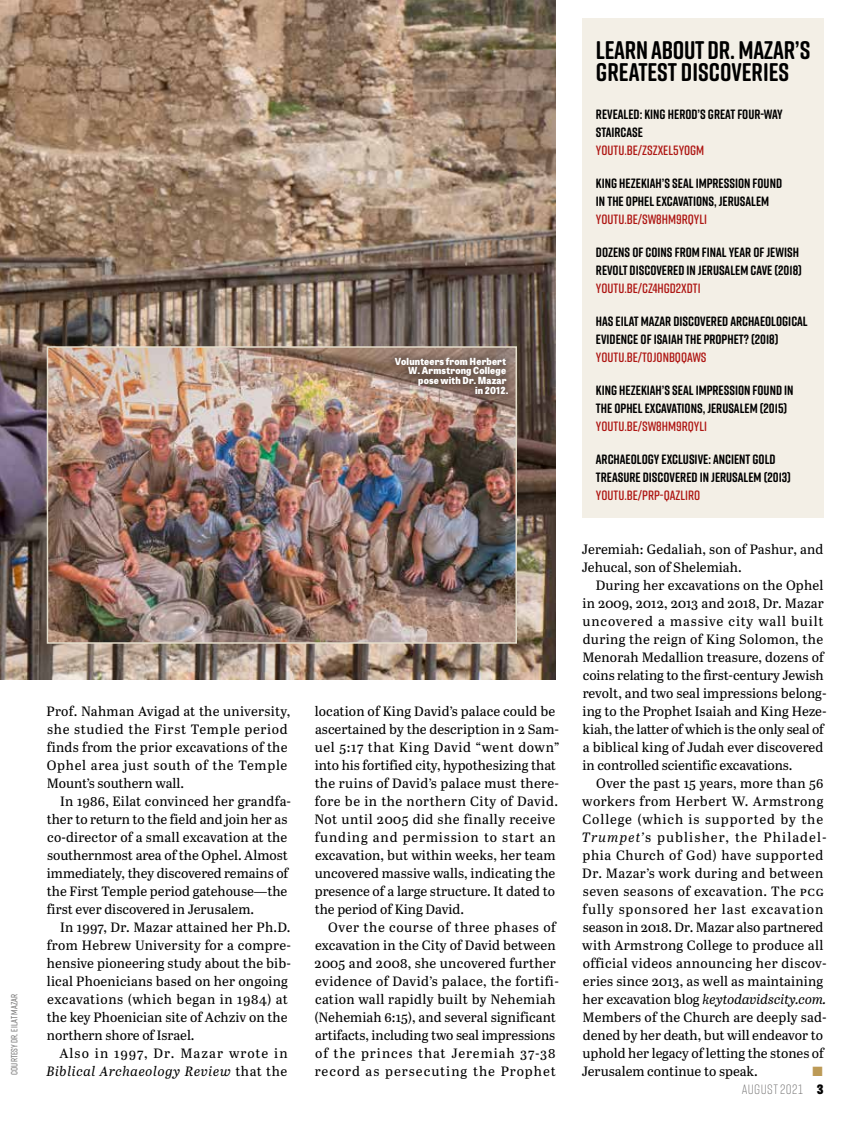
<style>
.page{position:relative;width:864px;height:1134px;background:#fff}
.page>*{position:absolute;margin:0;border:0;box-sizing:border-box;transform-origin:0 0}
.t1{font:700 25.5px/22.5px "Rift Soft";letter-spacing:-.005em;color:#000}
.t2{font:13.5px/18px "Abril Text";letter-spacing:.01em;color:#000}
.t3{font:700 13.5px/18px "Rift Soft";color:#000}
.t4{font:600 13.5px "Rift Soft";color:#ae1613}
.t5{font:13.5px/18px "Abril Text";letter-spacing:.08em;color:#000;text-align:right}
.t6{font:300 13.5px "Rift Soft";letter-spacing:.025em;color:#706f6f}
.t7{font:13.5px "Zapf Dingbats ITC";color:#bc9a56}
.t8{font:800 9.75px/9.8px "Tablet Gothic Narrow";letter-spacing:.02em;color:#fff;text-align:right}
.t9{font:500 9px "Rift Soft";letter-spacing:.01em;color:#706f6f}
.s1{font-style:italic}
.s2{font-family:"Tablet Gothic Narrow";font-weight:800;font-size:12.9px;color:#000}
</style>
<div class="page">
<div style="left:582px;top:18px;width:242px;height:500px;background:#f3efe6"></div>
<img style="left:0;top:0;width:556px;height:680px">
<img style="left:46px;top:346px;width:472px;height:298px">
<div style="left:387px;top:350px;width:128px;height:51px;background:#000;opacity:.25"></div>
<p class="t9" style="left:8px;top:1075px;width:82px;rotate:-90deg">COURTESY DR. EILAT MAZAR</p>
<p class="t2" style="left:47px;top:701px;width:245px">Prof. Nahman Avigad at the university, she studied the First Temple period finds from the prior excavations of the Ophel area just south of the Temple Mount’s southern wall.</p>
<p class="t2" style="left:47px;top:791px;width:246px;text-indent:13px">In 1986, Eilat convinced her grandfa&shy;ther to return to the field and join her as co-director of a small excavation at the southernmost area of the Ophel. Almost immediately, they discovered remains of the First Temple period gatehouse—the first ever discovered in Jerusalem.</p>
<p class="t2" style="left:47px;top:917px;width:246px;text-indent:13px">In 1997, Dr. Mazar attained her Ph.D. from Hebrew University for a compre&shy;hensive pioneering study about the bib&shy;lical Phoenicians based on her ongoing excavations (which began in 1984) at the key Phoenician site of Achziv on the northern shore of Israel.</p>
<p class="t5" style="left:47px;top:1043px;width:243px">Also in 1997, Dr. Mazar wrote in<br><span class="s1">Biblical Archaeology Review</span> that the</p>
<p class="t8" style="left:395px;top:356px;width:115px">Volunteers from Herbert<br>W. Armstrong College pose with Dr. Mazar<br>in 2012.</p>
<p class="t2" style="left:315px;top:701px;width:247px">location of King David’s palace could be ascertained by the description in 2 Sam&shy;uel 5:17 that King David “went down” into his fortified city, hypothesizing that the ruins of David’s palace must there&shy;fore be in the northern City of David.<br>Not until 2005 did she finally receive funding and permission to start an excavation, but within weeks, her team uncovered massive walls, indicating the presence of a large structure. It dated to the period of King David.</p>
<p class="t2" style="left:314px;top:917px;width:246px;text-indent:14px">Over the course of three phases of excavation in the City of David between 2005 and 2008, she uncovered further evidence of David’s palace, the fortifi&shy;cation wall rapidly built by Nehemiah (Nehemiah 6:15), and several significant artifacts, including two seal impressions of the princes that Jeremiah 37-38 record as persecuting the Prophet</p>
<h1 class="t1" style="left:596px;top:38px;width:216px">LEARN ABOUT DR. MAZAR’S<br>GREATEST DISCOVERIES</h1>
<p class="t3" style="left:596px;top:105px;width:188px">REVEALED: KING HEROD’S GREAT FOUR-WAY<br>STAIRCASE</p>
<p class="t4" style="left:596px;top:140px;width:110px">YOUTU.BE/ZSZXEL5YOGM</p>
<p class="t3" style="left:596px;top:174px;width:188px">KING HEZEKIAH’S SEAL IMPRESSION FOUND<br>IN THE OPHEL EXCAVATIONS, JERUSALEM</p>
<p class="t4" style="left:596px;top:209px;width:113px">YOUTU.BE/SW8HM9RQYLI</p>
<p class="t3" style="left:596px;top:243px;width:207px">DOZENS OF COINS FROM FINAL YEAR OF JEWISH<br>REVOLT DISCOVERED IN JERUSALEM CAVE (2018)</p>
<p class="t4" style="left:596px;top:278px;width:106px">YOUTU.BE/CZ4HGD2XDTI</p>
<p class="t3" style="left:596px;top:312px;width:213px">HAS EILAT MAZAR DISCOVERED ARCHAEOLOGICAL<br>EVIDENCE OF ISAIAH THE PROPHET? (2018)</p>
<p class="t4" style="left:596px;top:347px;width:112px">YOUTU.BE/T0JONBQQAWS</p>
<p class="t3" style="left:596px;top:381px;width:199px">KING HEZEKIAH’S SEAL IMPRESSION FOUND IN<br>THE OPHEL EXCAVATIONS, JERUSALEM (2015)</p>
<p class="t4" style="left:596px;top:416px;width:113px">YOUTU.BE/SW8HM9RQYLI</p>
<p class="t3" style="left:596px;top:450px;width:196px">ARCHAEOLOGY EXCLUSIVE: ANCIENT GOLD<br>TREASURE DISCOVERED IN JERUSALEM (2013)</p>
<p class="t4" style="left:596px;top:485px;width:106px">YOUTU.BE/PRP-QAZLIRO</p>
<p class="t2" style="left:582px;top:539px;width:243px">Jeremiah: Gedaliah, son of Pashur, and<br>Jehucal, son of Shelemiah.</p>
<p class="t2" style="left:582px;top:575px;width:246px;text-indent:13px">During her excavations on the Ophel in 2009, 2012, 2013 and 2018, Dr. Mazar uncovered a massive city wall built during the reign of King Solomon, the Menorah Medallion treasure, dozens of coins relating to the first-century Jewish revolt, and two seal impressions belong&shy;ing to the Prophet Isaiah and King Heze&shy;kiah, the latter of which is the only seal of a biblical king of Judah ever discovered in controlled scientific excavations.</p>
<p class="t2" style="left:582px;top:773px;width:246px;text-indent:14px">Over the past 15 years, more than 56 workers from Herbert W. Armstrong College (which is supported by the <span class="s1">Trumpet’</span>s publisher, the Philadel&shy;phia Church of God) have supported Dr. Mazar’s work during and between seven seasons of excavation. The pcg fully sponsored her last excavation season in 2018. Dr. Mazar also partnered with Armstrong College to produce all official videos announcing her discov&shy;eries since 2013, as well as maintaining her excavation blog <span class="s1">keytodavidscity.com.<br></span>Members of the Church are deeply sad&shy;dened by her death, but will endeavor to uphold her legacy of letting the stones of</p>
<p class="t2" style="left:582px;top:1061px;width:178px">Jerusalem continue to speak.</p>
<p class="t7" style="left:813px;top:1065px;width:12px">■</p>
<p class="t6" style="left:742px;top:1080px;width:83px">AUGUST 2021 <span class="s2">3</span></p>
</div>
